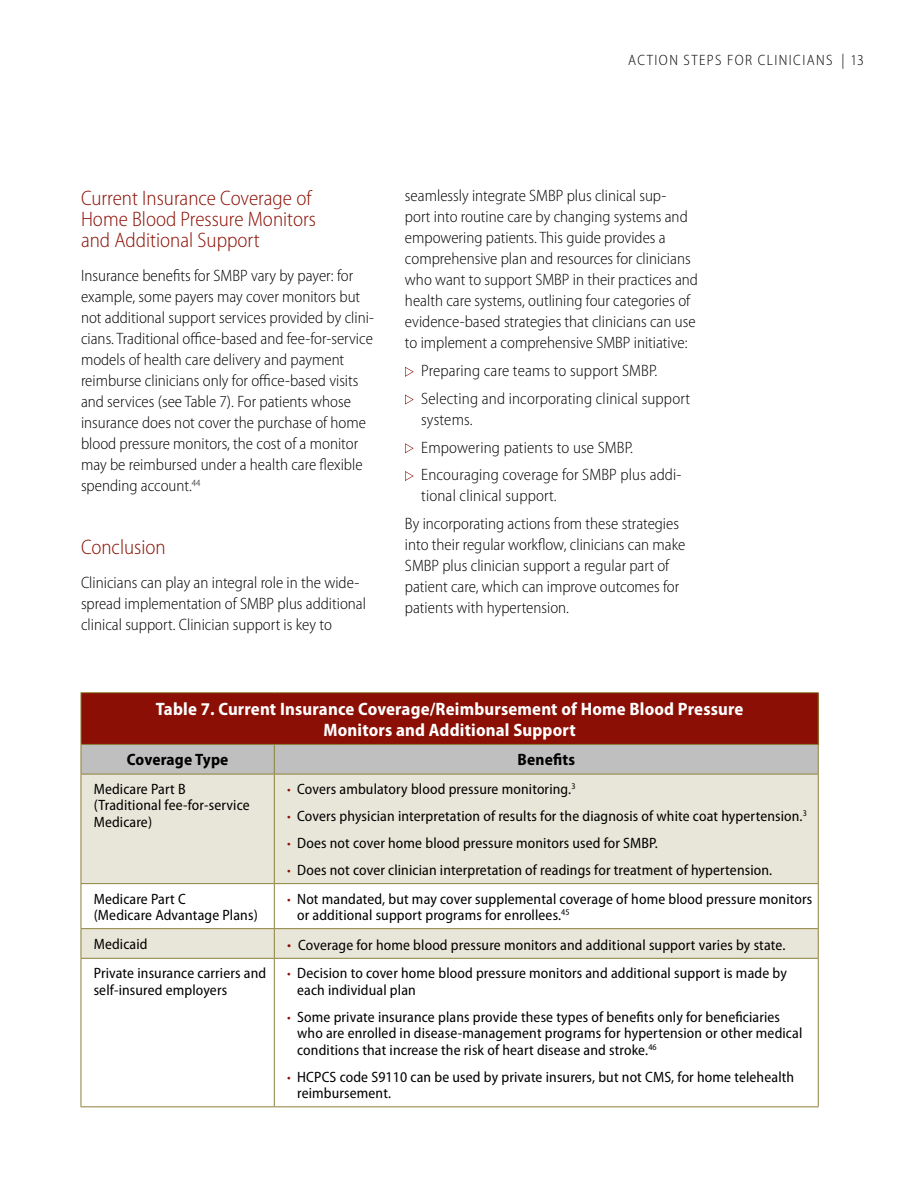
<style>
.page{position:relative;width:918px;height:1188px;background:#fff}
.page>*{position:absolute;margin:0;border:0;box-sizing:border-box;transform-origin:0 0}
.t1{font:300 semi-condensed 21px/21px "Myriad Pro";color:#8b0f04}
.t2{font:700 semi-condensed 18px/21px "Myriad Pro";letter-spacing:.01em;color:#fff;text-align:center}
.t3{font:300 semi-condensed 16.5px/21px "Myriad Pro";color:#000}
.t4{font:700 semi-condensed 16.5px "Myriad Pro";letter-spacing:.01em;color:#000}
.t5{font:semi-condensed 15px/16.5px "Myriad Pro";letter-spacing:.01em;color:#000}
.t6{font:300 semi-condensed 15px "Myriad Pro";letter-spacing:.095em;color:#000}
.s1{font-weight:300;color:#8b0f04}
.s2{font-weight:300;font-size:16.5px;color:#8b0f04}
</style>
<div class="page">
<div style="left:81px;top:693px;width:737px;height:51px;background:#8b0f04"></div>
<div style="left:82px;top:775px;width:736px;height:108px;background:#e8e6d8"></div>
<svg style="left:82px;top:884px;width:736px;height:222px"></svg>
<hr style="left:81px;top:692px;width:193px;height:1px;background:#8c813b">
<hr style="left:274px;top:692px;width:545px;height:1px;background:#8c813b">
<hr style="left:81px;top:774px;width:193px;height:1px;background:#8c813b">
<hr style="left:274px;top:774px;width:545px;height:1px;background:#8c813b">
<hr style="left:81px;top:883px;width:193px;height:1px;background:#8c813b">
<hr style="left:274px;top:883px;width:545px;height:1px;background:#8c813b">
<hr style="left:81px;top:928px;width:193px;height:1px;background:#8c813b">
<hr style="left:274px;top:928px;width:545px;height:1px;background:#8c813b">
<hr style="left:81px;top:958px;width:193px;height:1px;background:#8c813b">
<hr style="left:274px;top:958px;width:545px;height:1px;background:#8c813b">
<hr style="left:81px;top:1106px;width:193px;height:1px;background:#8c813b">
<hr style="left:274px;top:1106px;width:545px;height:1px;background:#8c813b">
<hr style="left:81px;top:693px;width:1px;height:51px;background:#8c813b">
<hr style="left:818px;top:693px;width:1px;height:51px;background:#8c813b">
<svg style="left:81px;top:744px;width:738px;height:30px;background:#bcbbb8"></svg>
<hr style="left:81px;top:774px;width:1px;height:109px;background:#8c813b">
<hr style="left:274px;top:774px;width:1px;height:109px;background:#8c813b">
<hr style="left:818px;top:774px;width:1px;height:109px;background:#8c813b">
<hr style="left:81px;top:884px;width:1px;height:44px;background:#8c813b">
<hr style="left:274px;top:884px;width:1px;height:44px;background:#8c813b">
<hr style="left:818px;top:884px;width:1px;height:44px;background:#8c813b">
<svg style="left:81px;top:929px;width:1px;height:29px"></svg>
<svg style="left:274px;top:929px;width:1px;height:29px"></svg>
<svg style="left:818px;top:929px;width:1px;height:29px"></svg>
<hr style="left:81px;top:959px;width:1px;height:147px;background:#8c813b">
<hr style="left:274px;top:959px;width:1px;height:147px;background:#8c813b">
<hr style="left:818px;top:959px;width:1px;height:147px;background:#8c813b">
<svg style="left:405px;top:367px;width:9px;height:10px"></svg>
<svg style="left:405px;top:395px;width:9px;height:10px"></svg>
<svg style="left:405px;top:443px;width:9px;height:10px"></svg>
<svg style="left:405px;top:471px;width:9px;height:10px"></svg>
<p class="t6" style="left:628px;top:52px;width:237px">ACTION STEPS FOR CLINICIANS | 13</p>
<h2 class="t1" style="left:81px;top:188px;width:237px">Current Insurance Coverage of<br>Home Blood Pressure Monitors and Additional Support</h2>
<p class="t3" style="left:81px;top:266px;width:294px">Insurance benefits for SMBP vary by payer: for example, some payers may cover monitors but not additional support services provided by clini&shy;cians. Traditional office-based and fee-for-service models of health care delivery and payment reimburse clinicians only for office-based visits and services (see Table 7). For patients whose insurance does not cover the purchase of home blood pressure monitors, the cost of a monitor may be reimbursed under a health care flexible spending account.<sup>44</sup></p>
<h2 class="t1" style="left:81px;top:536px;width:86px">Conclusion</h2>
<p class="t3" style="left:81px;top:572px;width:287px">Clinicians can play an integral role in the wide&shy;spread implementation of SMBP plus additional clinical support. Clinician support is key to</p>
<p class="t3" style="left:405px;top:186px;width:295px">seamlessly integrate SMBP plus clinical sup-<br>port into routine care by changing systems and empowering patients. This guide provides a comprehensive plan and resources for clinicians who want to support SMBP in their practices and health care systems, outlining four categories of evidence-based strategies that clinicians can use to implement a comprehensive SMBP initiative:</p>
<p class="t3" style="left:421px;top:360px;width:238px">Preparing care teams to support SMBP.</p>
<p class="t3" style="left:421px;top:388px;width:270px">Selecting and incorporating clinical support systems.</p>
<p class="t3" style="left:421px;top:437px;width:213px">Empowering patients to use SMBP.</p>
<p class="t3" style="left:421px;top:465px;width:262px">Encouraging coverage for SMBP plus addi&shy;tional clinical support.</p>
<p class="t3" style="left:405px;top:513px;width:282px">By incorporating actions from these strategies into their regular workflow, clinicians can make SMBP plus clinician support a regular part of patient care, which can improve outcomes for patients with hypertension.</p>
<p class="t2" style="left:156px;top:698px;width:589px">Table 7. Current Insurance Coverage/Reimbursement of Home Blood Pressure<br>Monitors and Additional Support</p>
<p class="t4" style="left:127px;top:751px;width:103px">Coverage Type</p>
<p class="t4" style="left:518px;top:751px;width:59px">Benefits</p>
<p class="t5" style="left:94px;top:781px;width:158px">Medicare Part B (Traditional fee-for-service<br>Medicare)</p>
<p class="t5" style="left:287px;top:781px;width:290px"><span class="s1">•</span> Covers ambulatory blood pressure monitoring.<sup>3</sup></p>
<p class="t5" style="left:287px;top:808px;width:521px"><span class="s1">•</span> Covers physician interpretation of results for the diagnosis of white coat hypertension.<sup>3</sup></p>
<p class="t5" style="left:287px;top:835px;width:372px"><span class="s1">•</span> Does not cover home blood pressure monitors used for SMBP.</p>
<p class="t5" style="left:287px;top:862px;width:487px"><span class="s1">•</span> Does not cover clinician interpretation of readings for treatment of hypertension.</p>
<p class="t5" style="left:287px;top:891px;width:527px"><span class="s1">•</span> Not mandated, but may cover supplemental coverage of home blood pressure monitors</p>
<p class="t5" style="left:287px;top:937px;width:500px"><span class="s2">•</span> Coverage for home blood pressure monitors and additional support varies by state.</p>
<p class="t5" style="left:94px;top:891px;width:166px">Medicare Part C<br>(Medicare Advantage Plans)</p>
<p class="t5" style="left:297px;top:907px;width:274px">or additional support programs for enrollees.<sup>45</sup></p>
<p class="t5" style="left:94px;top:936px;width:55px">Medicaid</p>
<p class="t5" style="left:94px;top:965px;width:174px">Private insurance carriers and self-insured employers</p>
<p class="t5" style="left:297px;top:965px;width:491px;text-indent:-10px"><span class="s1">•</span> Decision to cover home blood pressure monitors and additional support is made by each individual plan</p>
<p class="t5" style="left:297px;top:1009px;width:507px;text-indent:-10px"><span class="s1">•</span> Some private insurance plans provide these types of benefits only for beneficiaries who are enrolled in disease-management programs for hypertension or other medical conditions that increase the risk of heart disease and stroke.<sup>46</sup></p>
<p class="t5" style="left:297px;top:1069px;width:499px;text-indent:-10px"><span class="s1">•</span> HCPCS code S9110 can be used by private insurers, but not CMS, for home telehealth reimbursement.</p>
</div>
